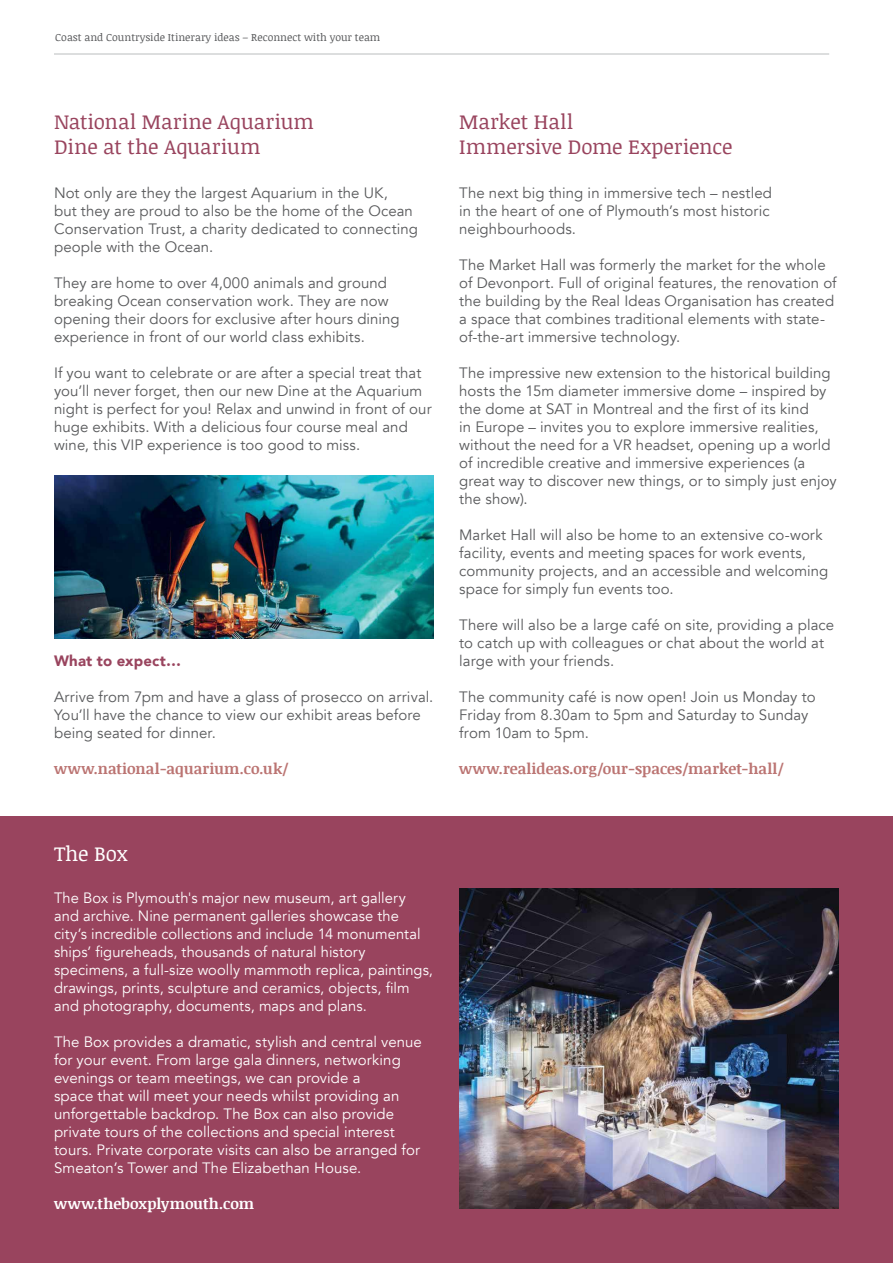
<style>
.page{position:relative;width:893px;height:1263px;background:#fff}
.page>*{position:absolute;margin:0;border:0;box-sizing:border-box;transform-origin:0 0}
.t1{font:20.55px/24.6px "Noticia Text";color:#99445e}
.t2{font:20.55px "Noticia Text";letter-spacing:-.01em;color:#fff}
.t3{font:15px/18px "Avenir";letter-spacing:.005em;color:#58595b}
.t4{font:15px/18px "Avenir";letter-spacing:.005em;color:#fff}
.t5{font:700 15px "Noticia Text";letter-spacing:.005em;color:#bb7472}
.t6{font:700 15px "Noticia Text";color:#fff}
.t7{font:900 15px "Avenir";letter-spacing:.01em;color:#99445e}
.t8{font:10.5px "Noticia Text";color:#58595b}
</style>
<div class="page">
<div style="left:0;top:816px;width:893px;height:447px;background:#99445e"></div>
<hr style="left:54px;top:53px;width:775px;height:2px;background:#d1d3d4">
<img style="left:459px;top:889px;width:380px;height:320px">
<img style="left:54px;top:475px;width:380px;height:164px">
<p class="t8" style="left:55px;top:30px;width:327px">Coast and Countryside Itinerary ideas – Reconnect with your team</p>
<h1 class="t1" style="left:54px;top:109px;width:262px">National Marine Aquarium<br>Dine at the Aquarium</h1>
<h1 class="t1" style="left:459px;top:109px;width:275px">Market Hall<br>Immersive Dome Experience</h1>
<p class="t3" style="left:54px;top:184px;width:366px">Not only are they the largest Aquarium in the UK,<br>but they are proud to also be the home of the Ocean Conservation Trust, a charity dedicated to connecting people with the Ocean.</p>
<p class="t3" style="left:54px;top:274px;width:347px">They are home to over 4,000 animals and ground breaking Ocean conservation work. They are now opening their doors for exclusive after hours dining experience in front of our world class exhibits.</p>
<p class="t3" style="left:54px;top:364px;width:379px">If you want to celebrate or are after a special treat that you’ll never forget, then our new Dine at the Aquarium night is perfect for you! Relax and unwind in front of our huge exhibits. With a delicious four course meal and wine, this VIP experience is too good to miss.</p>
<p class="t3" style="left:459px;top:184px;width:314px">The next big thing in immersive tech – nestled in the heart of one of Plymouth’s most historic neighbourhoods.</p>
<p class="t3" style="left:459px;top:256px;width:379px">The Market Hall was formerly the market for the whole of Devonport. Full of original features, the renovation of the building by the Real Ideas Organisation has created a space that combines traditional elements with state&shy;of-the-art immersive technology.</p>
<p class="t3" style="left:459px;top:364px;width:379px">The impressive new extension to the historical building hosts the 15m diameter immersive dome – inspired by the dome at SAT in Montreal and the first of its kind<br>in Europe – invites you to explore immersive realities, without the need for a VR headset, opening up a world of incredible creative and immersive experiences (a great way to discover new things, or to simply just enjoy the show).</p>
<p class="t3" style="left:459px;top:526px;width:371px">Market Hall will also be home to an extensive co-work facility, events and meeting spaces for work events, community projects, and an accessible and welcoming space for simply fun events too.</p>
<p class="t3" style="left:459px;top:616px;width:376px">There will also be a large café on site, providing a place to catch up with colleagues or chat about the world at large with your friends.</p>
<p class="t3" style="left:459px;top:688px;width:358px">The community café is now open! Join us Monday to<br>Friday from 8.30am to 5pm and Saturday to Sunday from 10am to 5pm.</p>
<p class="t5" style="left:459px;top:758px;width:326px">www.realideas.org/our-spaces/market-hall/</p>
<p class="t7" style="left:54px;top:648px;width:129px">What to expect…</p>
<p class="t3" style="left:54px;top:688px;width:381px">Arrive from 7pm and have a glass of prosecco on arrival.<br>You’ll have the chance to view our exhibit areas before being seated for dinner.</p>
<p class="t5" style="left:54px;top:758px;width:236px">www.national-aquarium.co.uk/</p>
<h1 class="t2" style="left:54px;top:839px;width:75px">The Box</h1>
<p class="t4" style="left:54px;top:889px;width:380px">The Box is Plymouth's major new museum, art gallery and archive. Nine permanent galleries showcase the city’s incredible collections and include 14 monumental ships’ figureheads, thousands of natural history specimens, a full-size woolly mammoth replica, paintings, drawings, prints, sculpture and ceramics, objects, film and photography, documents, maps and plans.</p>
<p class="t4" style="left:54px;top:1033px;width:369px">The Box provides a dramatic, stylish and central venue for your event. From large gala dinners, networking evenings or team meetings, we can provide a<br>space that will meet your needs whilst providing an unforgettable backdrop. The Box can also provide private tours of the collections and special interest tours. Private corporate visits can also be arranged for Smeaton’s Tower and The Elizabethan House.</p>
<p class="t6" style="left:54px;top:1193px;width:202px">www.theboxplymouth.com</p>
</div>
